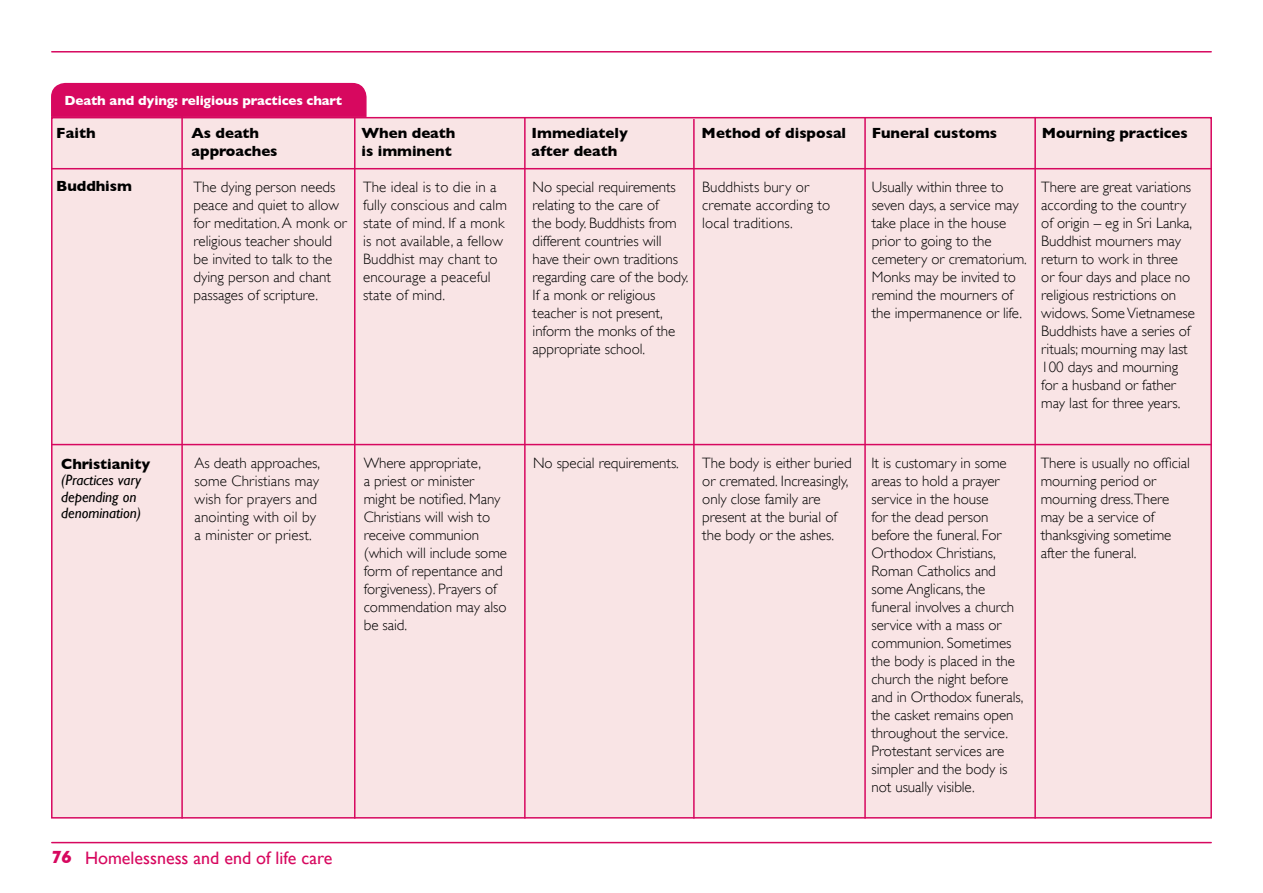
<style>
.page{position:relative;width:1263px;height:893px;background:#fff}
.page>*{position:absolute;margin:0;border:0;box-sizing:border-box;transform-origin:0 0}
.t1{font:18px "Gill Sans";color:#d7085f}
.t2{font:300 15px/18px "Gill Sans";letter-spacing:-.005em;color:#000}
.t3{font:700 15px/18px "Gill Sans";color:#000}
.t4{font:italic 15px/16.5px "Gill Sans";letter-spacing:-.005em;color:#000}
.t5{font:700 13.5px "Gill Sans";letter-spacing:-.01em;color:#fff}
.s1{font-weight:700;font-style:italic}
</style>
<div class="page">
<hr style="left:52px;top:51px;width:1159px;height:2px;background:#d7085f">
<hr style="left:52px;top:842px;width:1159px;height:1px;background:#d7085f">
<div style="left:51px;top:82px;width:316px;height:35px;background:#d7085f"></div>
<div style="left:51px;top:117px;width:1161px;height:702px;background:#f9e4e5;border:2px solid #d7085f"></div>
<hr style="left:51px;top:444px;width:1161px;height:1px;background:#d7085f">
<hr style="left:51px;top:168px;width:1161px;height:1px;background:#d7085f">
<hr style="left:181px;top:115px;width:2px;height:704px;background:#d7085f">
<hr style="left:354px;top:117px;width:1px;height:702px;background:#d7085f">
<hr style="left:524px;top:117px;width:2px;height:702px;background:#d7085f">
<hr style="left:693px;top:119px;width:2px;height:700px;background:#d7085f">
<hr style="left:864px;top:117px;width:2px;height:702px;background:#d7085f">
<hr style="left:1034px;top:117px;width:2px;height:702px;background:#d7085f">
<p class="t5" style="left:65px;top:92px;width:279px">Death and dying: religious practices chart</p>
<p class="t3" style="left:56px;top:124px;width:41px">Faith</p>
<p class="t3" style="left:191px;top:123px;width:88px">As death approaches</p>
<p class="t3" style="left:361px;top:123px;width:95px">When death is imminent</p>
<p class="t3" style="left:531px;top:123px;width:98px">Immediately after death</p>
<p class="t3" style="left:702px;top:123px;width:146px">Method of disposal</p>
<p class="t3" style="left:872px;top:123px;width:127px">Funeral customs</p>
<p class="t3" style="left:1042px;top:123px;width:147px">Mourning practices</p>
<p class="t3" style="left:56px;top:177px;width:77px">Buddhism</p>
<p class="t2" style="left:193px;top:178px;width:155px">The dying person needs peace and quiet to allow for meditation. A monk or religious teacher should be invited to talk to the dying person and chant passages of scripture.</p>
<p class="t2" style="left:363px;top:178px;width:146px">The ideal is to die in a fully conscious and calm state of mind. If a monk is not available, a fellow<br>Buddhist may chant to encourage a peaceful state of mind.</p>
<p class="t2" style="left:533px;top:178px;width:157px">No special requirements relating to the care of<br>the body. Buddhists from different countries will have their own traditions regarding care of the body.<br>If a monk or religious teacher is not present, inform the monks of the appropriate school.</p>
<p class="t2" style="left:702px;top:178px;width:130px">Buddhists bury or cremate according to local traditions.</p>
<p class="t2" style="left:872px;top:178px;width:157px">Usually within three to seven days, a service may take place in the house prior to going to the cemetery or crematorium.<br>Monks may be invited to remind the mourners of the impermanence or life.</p>
<p class="t2" style="left:1041px;top:178px;width:155px">There are great variations according to the country of origin – eg in Sri Lanka,<br>Buddhist mourners may return to work in three<br>or four days and place no religious restrictions on widows. SomeVietnamese<br>Buddhists have a series of rituals; mourning may last<br>100 days and mourning for a husband or father may last for three years.</p>
<p class="t3" style="left:61px;top:455px;width:90px">Christianity</p>
<p class="t4" style="left:61px;top:472px;width:81px">(Practices vary depending on denomination)</p>
<p class="t2" style="left:195px;top:453px;width:127px">As death approaches, some Christians may wish for prayers and anointing with oil by a minister or priest.</p>
<p class="t2" style="left:364px;top:453px;width:145px">Where appropriate,<br>a priest or minister might be notified. Many<br>Christians will wish to receive communion (which will include some form of repentance and forgiveness). Prayers of commendation may also be said.</p>
<p class="t2" style="left:533px;top:453px;width:147px">No special requirements.</p>
<p class="t2" style="left:702px;top:453px;width:151px">The body is either buried or cremated. Increasingly, only close family are present at the burial of the body or the ashes.</p>
<p class="t2" style="left:871px;top:453px;width:153px">It is customary in some areas to hold a prayer service in the house<br>for the dead person before the funeral. For<br>Orthodox Christians,<br>Roman Catholics and some Anglicans, the funeral involves a church service with a mass or communion. Sometimes the body is placed in the church the night before and in Orthodox funerals, the casket remains open throughout the service.<br>Protestant services are simpler and the body is not usually visible.</p>
<p class="t2" style="left:1041px;top:453px;width:151px">There is usually no official mourning period or mourning dress.There may be a service of thanksgiving sometime after the funeral.</p>
<p class="t1" style="left:51px;top:847px;width:283px"><span class="s1">76</span> Homelessness and end of life care</p>
</div>
